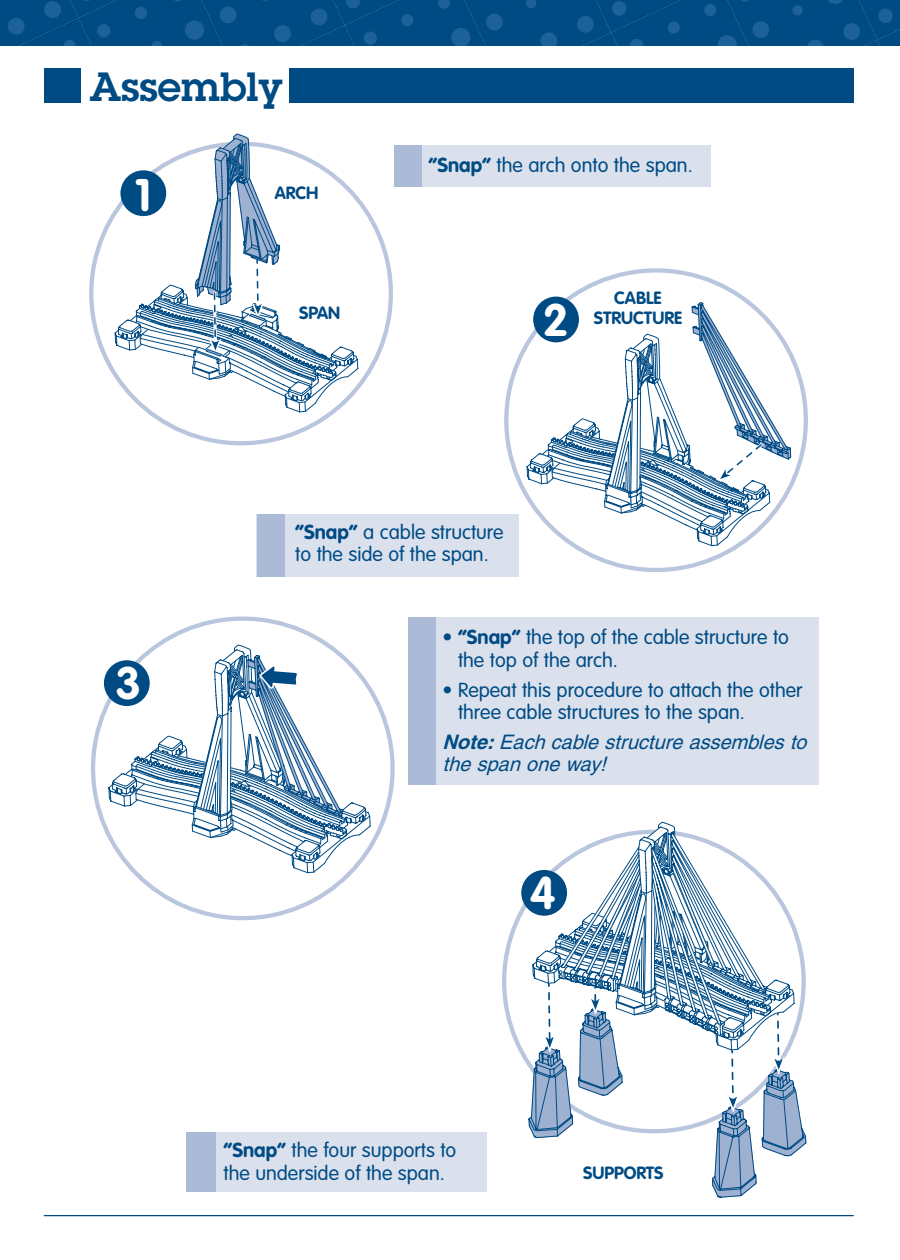
<style>
.page{position:relative;width:900px;height:1260px;background:#fff}
.page>*{position:absolute;margin:0;border:0;box-sizing:border-box;transform-origin:0 0}
.t1{font:700 45px "VAG Rounded";color:#fff}
.t2{font:600 40px "Lubalin Graph";color:#004b84}
.t3{font:300 20px/22.5px "VAG Rounded";color:#004b84}
.t4{font:italic 20px/22.5px "Helvetica";color:#004b84}
.t5{font:700 17.5px "VAG Rounded";color:#004b84}
.s1{font-weight:700}
</style>
<div class="page">
<svg style="left:528px;top:821px;width:279px;height:377px"></svg>
<svg style="left:0;top:0;width:900px;height:45px;background:#034d86"></svg>
<svg style="left:526px;top:301px;width:265px;height:246px"></svg>
<svg style="left:108px;top:636px;width:263px;height:238px"></svg>
<div style="left:257px;top:514px;width:262px;height:63px;background:#dae1ed"></div>
<div style="left:257px;top:514px;width:28px;height:63px;background:#abbbd7"></div>
<div style="left:533px;top:297px;width:46px;height:45px;background:#004b84;border-radius:50%"></div>
<div style="left:408px;top:617px;width:411px;height:168px;background:#dae1ed"></div>
<div style="left:408px;top:617px;width:28px;height:168px;background:#abbbd7"></div>
<div style="left:104px;top:660px;width:46px;height:46px;background:#004b84;border-radius:50%"></div>
<svg style="left:114px;top:133px;width:245px;height:280px"></svg>
<div style="left:120px;top:170px;width:46px;height:46px;background:#004b84;border-radius:50%"></div>
<div style="left:394px;top:145px;width:316px;height:42px;background:#dae1ed"></div>
<div style="left:394px;top:145px;width:27px;height:42px;background:#abbbd7"></div>
<hr style="left:44px;top:1215px;width:810px;height:1px;background:#004b84">
<div style="left:521px;top:870px;width:46px;height:46px;background:#004b84;border-radius:50%"></div>
<div style="left:186px;top:1132px;width:301px;height:60px;background:#dae1ed"></div>
<div style="left:186px;top:1132px;width:30px;height:60px;background:#abbbd7"></div>
<div style="left:44px;top:68px;width:37px;height:35px;background:#004b84"></div>
<div style="left:289px;top:68px;width:565px;height:35px;background:#004b84"></div>
<h2 class="t2" style="left:90px;top:60px;width:194px">Assembly</h2>
<h1 class="t1" style="left:135px;top:168px;width:18px">1</h1>
<p class="t5" style="left:275px;top:182px;width:45px">ARCH</p>
<p class="t5" style="left:299px;top:303px;width:42px">SPAN</p>
<p class="t3" style="left:429px;top:154px;width:266px"><span class="s1">“Snap”</span> the arch onto the span.</p>
<p class="t5" style="left:614px;top:288px;width:49px">CABLE</p>
<h1 class="t1" style="left:543px;top:294px;width:27px">2</h1>
<p class="t5" style="left:594px;top:308px;width:90px">STRUCTURE</p>
<h1 class="t1" style="left:115px;top:657px;width:27px">3</h1>
<p class="t3" style="left:295px;top:521px;width:210px"><span class="s1">“Snap”</span> a cable structure to the side of the span.</p>
<p class="t3" style="left:458px;top:627px;width:333px;text-indent:-15px">• <span class="s1">“Snap”</span> the top of the cable structure to the top of the arch.</p>
<p class="t3" style="left:458px;top:679px;width:346px;text-indent:-15px">• Repeat this procedure to attach the other three cable structures to the span.</p>
<p class="t4" style="left:443px;top:730px;width:372px"><span class="s1">Note:</span>Eachcablestructureassemblesto thespanoneway!</p>
<h1 class="t1" style="left:530px;top:867px;width:27px">4</h1>
<p class="t3" style="left:223px;top:1140px;width:234px"><span class="s1">“Snap”</span> the four supports to the underside of the span.</p>
<p class="t5" style="left:583px;top:1163px;width:82px">SUPPORTS</p>
</div>
